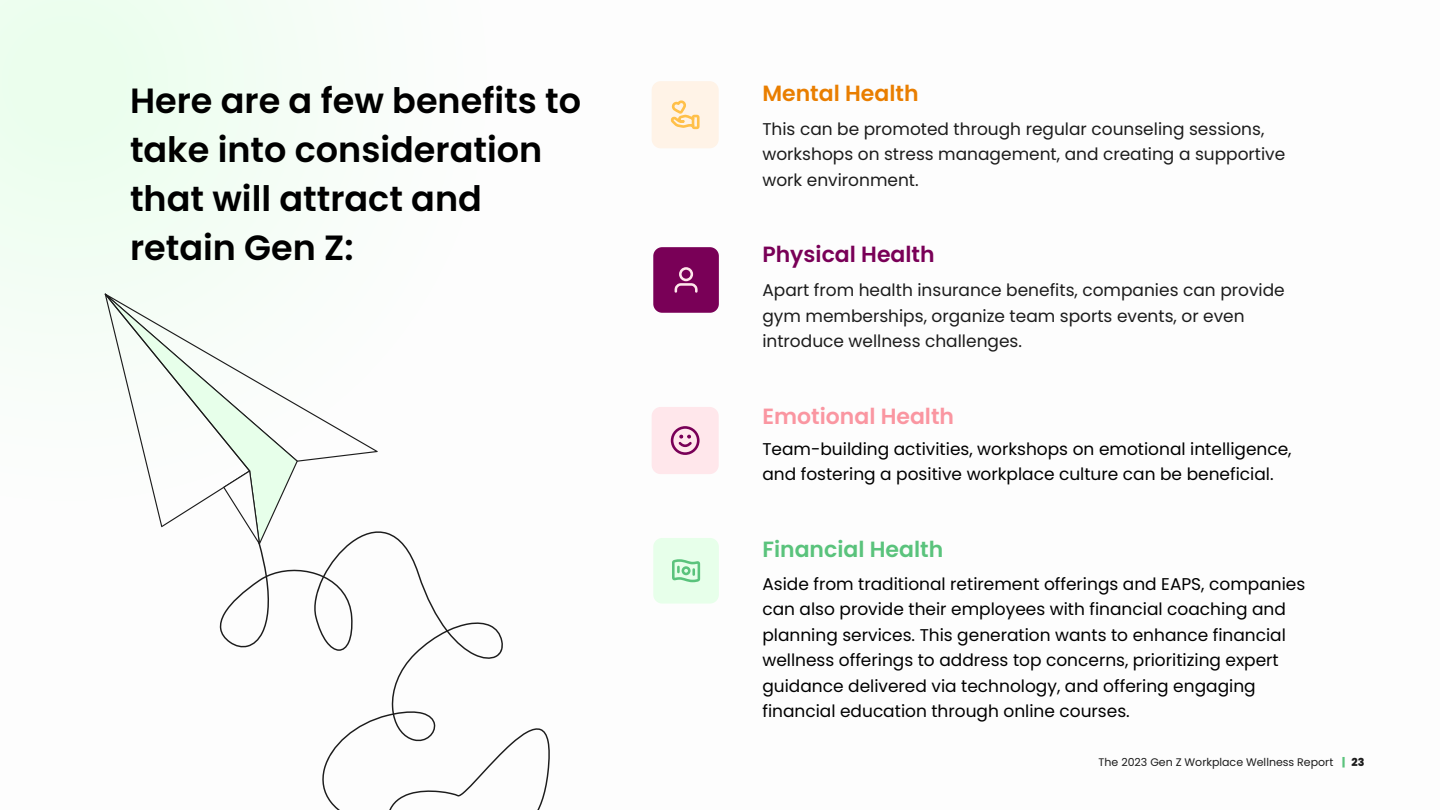
<style>
.page{position:relative;width:1440px;height:810px;background:#fff}
.page>*{position:absolute;margin:0;border:0;box-sizing:border-box;transform-origin:0 0}
.t1{font:600 35px/48.8px "Poppins";color:#000}
.t2{font:600 22px "Poppins";color:#fa96a1}
.t3{font:600 22px "Poppins";color:#5ac37c}
.t4{font:600 22px "Poppins";color:#790057}
.t5{font:600 22px "Poppins";color:#e97e00}
.t6{font:17px/25.5px "Poppins";color:#000}
.t7{font:17px/25.5px "Poppins";color:#1c1c1c}
.t8{font:11px "Poppins";color:#1c1c1c}
.s1{font-weight:800;color:#5ac37c}
.s2{font-weight:800}
</style>
<div class="page">
<div style="left:0;top:0;width:302px;height:316px;background:#f0fef2"></div>
<svg style="left:652px;top:407px;width:67px;height:67px"></svg>
<svg style="left:653px;top:538px;width:66px;height:66px"></svg>
<svg style="left:652px;top:81px;width:67px;height:67px"></svg>
<svg style="left:653px;top:247px;width:66px;height:66px"></svg>
<svg style="left:219px;top:531px;width:331px;height:279px"></svg>
<svg style="left:219px;top:293px;width:107px;height:256px"></svg>
<svg style="left:53px;top:293px;width:231px;height:252px"></svg>
<svg style="left:212px;top:465px;width:65px;height:80px"></svg>
<p class="t1" style="left:130px;top:77px;width:453px">Here are a few benefits to take into consideration that will attract and retain Gen Z:</p>
<p class="t5" style="left:762px;top:78px;width:158px">Mental Health</p>
<p class="t7" style="left:762px;top:116px;width:524px">This can be promoted through regular counseling sessions, workshops on stress management, and creating a supportive work environment.</p>
<p class="t4" style="left:762px;top:239px;width:174px">Physical Health</p>
<p class="t7" style="left:762px;top:277px;width:524px">Apart from health insurance benefits, companies can provide gym memberships, organize team sports events, or even introduce wellness challenges.</p>
<p class="t2" style="left:762px;top:401px;width:193px">Emotional Health</p>
<p class="t6" style="left:762px;top:436px;width:531px">Team-building activities, workshops on emotional intelligence, and fostering a positive workplace culture can be beneficial.</p>
<p class="t3" style="left:762px;top:534px;width:182px">Financial Health</p>
<p class="t6" style="left:762px;top:571px;width:544px">Aside from traditional retirement offerings and EAPS, companies can also provide their employees with financial coaching and planning services. This generation wants to enhance financial wellness offerings to address top concerns, prioritizing expert guidance delivered via technology, and offering engaging financial education through online courses.</p>
<p class="t8" style="left:1099px;top:755px;width:267px">The 2023 Gen Z Workplace Wellness Report <span class="s1">|</span> <span class="s2">23</span></p>
</div>
